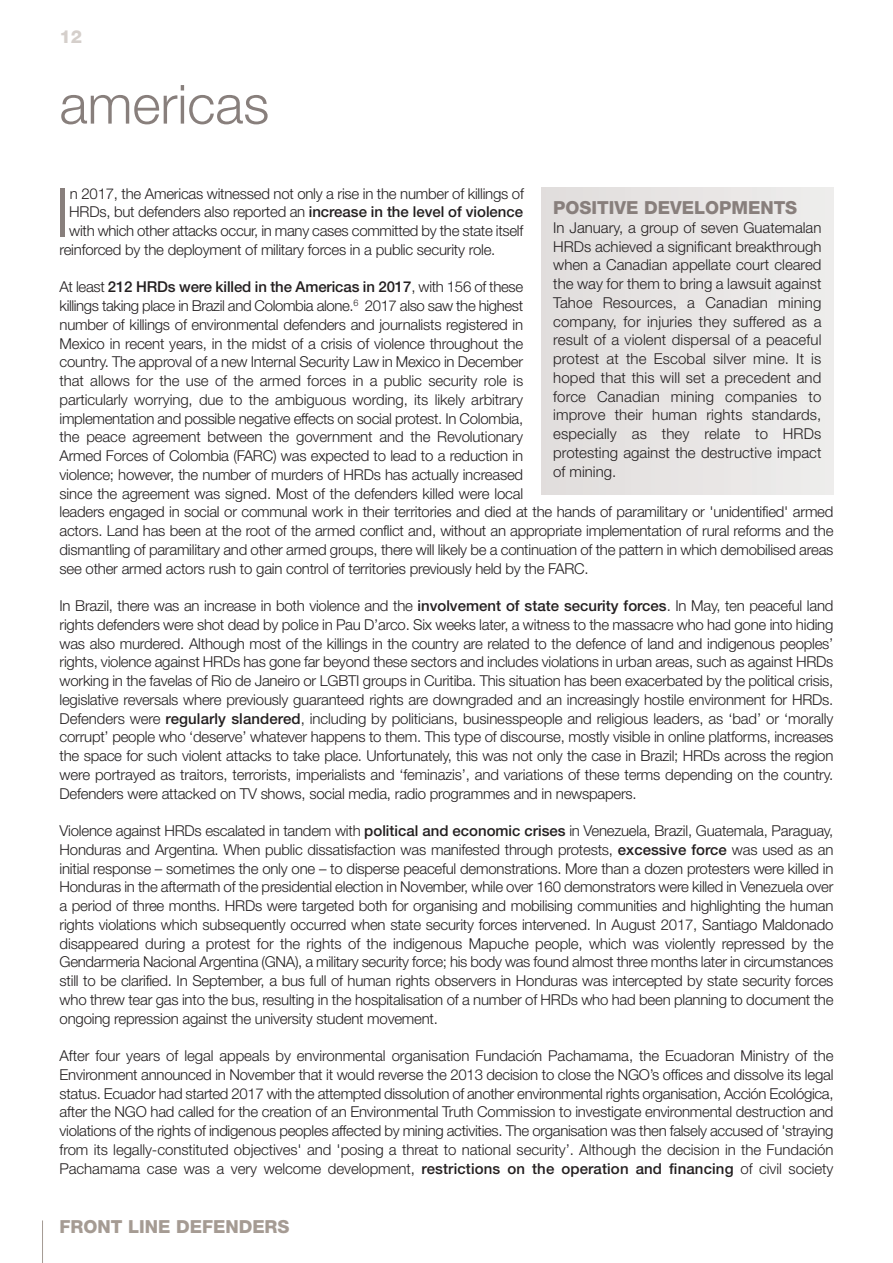
<style>
.page{position:relative;width:893px;height:1263px;background:#fff}
.page>*{position:absolute;margin:0;border:0;box-sizing:border-box;transform-origin:0 0}
.t1{font:300 67.5px "Helvetica Neue";color:#887f7c}
.t2{font:300 54px "Helvetica Neue";color:#887f7c}
.t3{font:800 18px "Helvetica Neue";color:#887f7c}
.t4{font:800 18px "Helvetica Neue";color:#a59b93}
.t5{font:800 18px "Helvetica Neue";color:#d5cfcb}
.t6{font:300 15px/18.8px "Helvetica Neue";letter-spacing:-.015em;color:#231f20;text-align:justify}
.s1{font-weight:500}
</style>
<div class="page">
<hr style="left:42px;top:1220px;width:1px;height:43px;background:#a59b93">
<div style="left:541px;top:187px;width:292px;height:307px;background:#e8e5e4"></div>
<p class="t5" style="left:60px;top:30px;width:24px">12</p>
<h2 class="t2" style="left:60px;top:85px;width:211px">americas</h2>
<h1 class="t1" style="left:55px;top:171px;width:16px">I</h1>
<p class="t6" style="left:70px;top:184px;width:455px">n 2017, the Americas witnessed not only a rise in the number of killings of</p>
<p class="t3" style="left:553px;top:201px;width:246px">POSITIVE DEVELOPMENTS</p>
<p class="t6" style="left:553px;top:218px;width:270px">In January, a group of seven Guatemalan HRDs achieved a significant breakthrough when a Canadian appellate court cleared the way for them to bring a lawsuit against Tahoe Resources, a Canadian mining company, for injuries they suffered as a result of a violent dispersal of a peaceful protest at the Escobal silver mine. It is hoped that this will set a precedent and force Canadian mining companies to improve their human rights standards, especially as they relate to HRDs protesting against the destructive impact of mining.</p>
<p class="t6" style="left:69px;top:202px;width:455px">HRDs, but defenders also reported an <span class="s1">increase in the level of violence</span></p>
<p class="t6" style="left:69px;top:221px;width:455px">with which other attacks occur, in many cases committed by the state itself</p>
<p class="t6" style="left:60px;top:240px;width:437px">reinforced by the deployment of military forces in a public security role.</p>
<p class="t6" style="left:60px;top:277px;width:775px;text-align:left">At least <span class="s1">212 HRDs were killed in the Americas in 2017</span>, with 156 of these<br>killings taking place in Brazil and Colombia alone.<sup>6</sup> 2017 also saw the highest<br>number of killings of environmental defenders and journalists registered in<br>Mexico in recent years, in the midst of a crisis of violence throughout the<br>country. The approval of a new Internal Security Law in Mexico in December<br>that allows for the use of the armed forces in a public security role is<br>particularly worrying, due to the ambiguous wording, its likely arbitrary<br>implementation and possible negative effects on social protest. In Colombia,<br>the peace agreement between the government and the Revolutionary<br>Armed Forces of Colombia (FARC) was expected to lead to a reduction in<br>violence; however, the number of murders of HRDs has actually increased<br>since the agreement was signed. Most of the defenders killed were local<br>leaders engaged in social or communal work in their territories and died at the hands of paramilitary or 'unidentified' armed actors. Land has been at the root of the armed conflict and, without an appropriate implementation of rural reforms and the dismantling of paramilitary and other armed groups, there will likely be a continuation of the pattern in which demobilised areas see other armed actors rush to gain control of territories previously held by the FARC.</p>
<p class="t6" style="left:60px;top:596px;width:775px">In Brazil, there was an increase in both violence and the <span class="s1">involvement of state security forces</span>. In May, ten peaceful land rights defenders were shot dead by police in Pau D’arco. Six weeks later, a witness to the massacre who had gone into hiding was also murdered. Although most of the killings in the country are related to the defence of land and indigenous peoples’ rights, violence against HRDs has gone far beyond these sectors and includes violations in urban areas, such as against HRDs working in the favelas of Rio de Janeiro or LGBTI groups in Curitiba. This situation has been exacerbated by the political crisis, legislative reversals where previously guaranteed rights are downgraded and an increasingly hostile environment for HRDs.<br>Defenders were <span class="s1">regularly slandered</span>, including by politicians, businesspeople and religious leaders, as ‘bad’ or ‘morally corrupt’ people who ‘deserve’ whatever happens to them. This type of discourse, mostly visible in online platforms, increases the space for such violent attacks to take place. Unfortunately, this was not only the case in Brazil; HRDs across the region were portrayed as traitors, terrorists, imperialists and ‘feminazis’, and variations of these terms depending on the country.<br>Defenders were attacked on TV shows, social media, radio programmes and in newspapers.</p>
<p class="t6" style="left:60px;top:821px;width:775px">Violence against HRDs escalated in tandem with <span class="s1">political and economic crises</span> in Venezuela, Brazil, Guatemala, Paraguay, Honduras and Argentina. When public dissatisfaction was manifested through protests, <span class="s1">excessive force</span> was used as an initial response – sometimes the only one – to disperse peaceful demonstrations. More than a dozen protesters were killed in Honduras in the aftermath of the presidential election in November, while over 160 demonstrators were killed in Venezuela over a period of three months. HRDs were targeted both for organising and mobilising communities and highlighting the human rights violations which subsequently occurred when state security forces intervened. In August 2017, Santiago Maldonado disappeared during a protest for the rights of the indigenous Mapuche people, which was violently repressed by the Gendarmeria Nacional Argentina (GNA), a military security force; his body was found almost three months later in circumstances still to be clarified. In September, a bus full of human rights observers in Honduras was intercepted by state security forces who threw tear gas into the bus, resulting in the hospitalisation of a number of HRDs who had been planning to document the ongoing repression against the university student movement.</p>
<p class="t6" style="left:60px;top:1046px;width:775px">After four years of legal appeals by environmental organisation Fundacioń Pachamama, the Ecuadoran Ministry of the Environment announced in November that it would reverse the 2013 decision to close the NGO’s offices and dissolve its legal status. Ecuador had started 2017 with the attempted dissolution of another environmental rights organisation, Acción Ecológica, after the NGO had called for the creation of an Environmental Truth Commission to investigate environmental destruction and violations of the rights of indigenous peoples affected by mining activities. The organisation was then falsely accused of 'straying from its legally-constituted objectives' and 'posing a threat to national security’. Although the decision in the Fundación Pachamama case was a very welcome development, <span class="s1">restrictions on the operation and financing</span> of civil society</p>
<p class="t4" style="left:60px;top:1220px;width:232px">FRONT LINE DEFENDERS</p>
</div>
